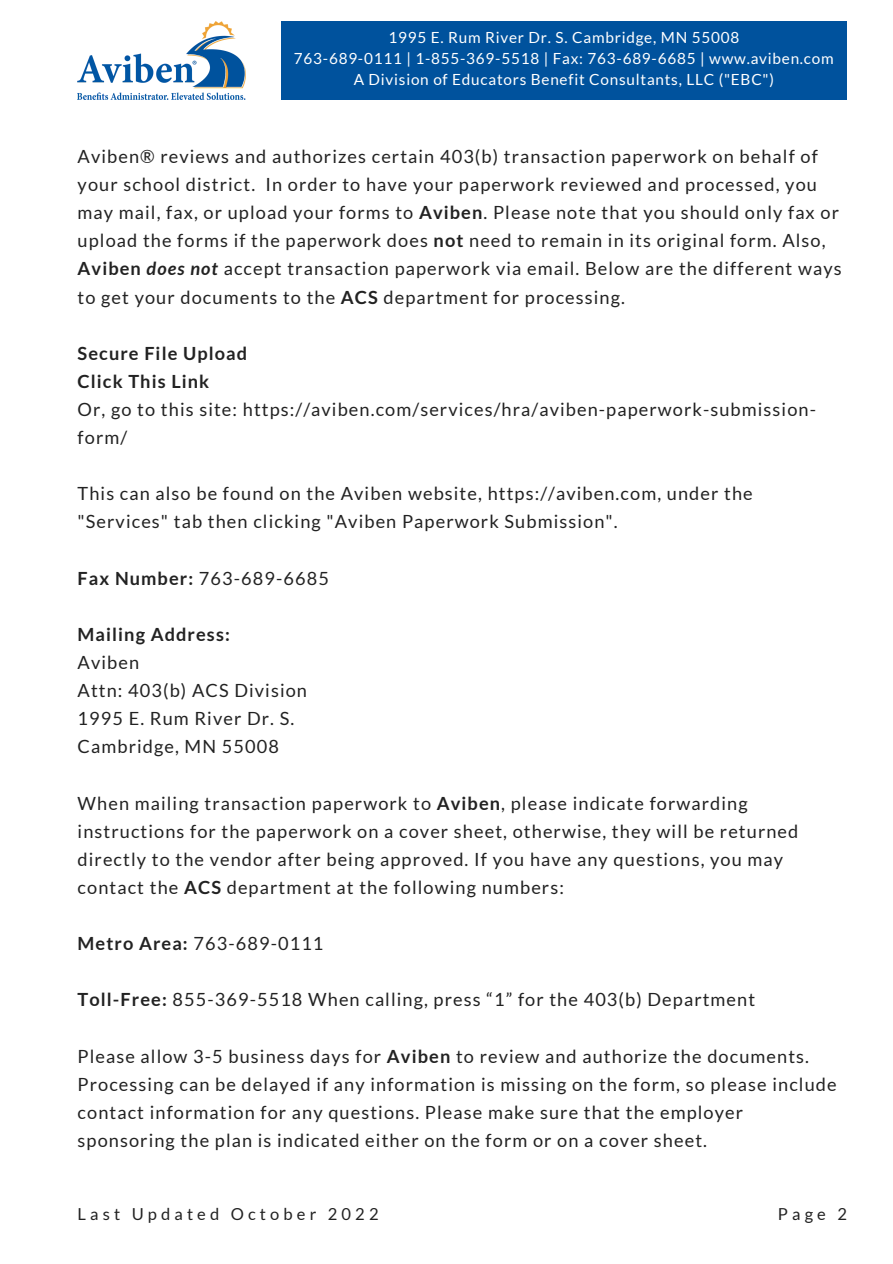
<style>
.page{position:relative;width:893px;height:1264px;background:#fff}
.page>*{position:absolute;margin:0;border:0;box-sizing:border-box;transform-origin:0 0}
.t1{font:18.15px/28px "Lato";letter-spacing:.06em;color:#222}
.t2{font:700 18.15px/28px "Lato";letter-spacing:.06em;color:#222}
.t3{font:16.5px "Lato";letter-spacing:.25em;color:#222}
.t4{font:15.3px/21.3px "Lato";letter-spacing:.05em;color:#fff;text-align:center}
.s1{font-weight:700}
.s2{font-weight:700;font-style:italic}
</style>
<div class="page">
<div style="left:281px;top:21px;width:565px;height:79px;background:#00529d"></div>
<img style="left:78px;top:21px;width:167px;height:79px">
<p class="t4" style="left:294px;top:26px;width:541px">1995 E. Rum River Dr. S. Cambridge, MN 55008<br>763-689-0111 | 1-855-369-5518 | Fax: 763-689-6685 | www.aviben.com<br>A Division of Educators Benefit Consultants, LLC ("EBC")</p>
<p class="t1" style="left:78px;top:142px;width:765px">Aviben® reviews and authorizes certain 403(b) transaction paperwork on behalf of your school district. In order to have your paperwork reviewed and processed, you may mail, fax, or upload your forms to <span class="s1">Aviben</span>. Please note that you should only fax or upload the forms if the paperwork does <span class="s1">not</span> need to remain in its original form. Also, <span class="s1">Aviben</span> <span class="s2">does not</span> accept transaction paperwork via email. Below are the different ways to get your documents to the <span class="s1">ACS</span> department for processing.</p>
<p class="t2" style="left:78px;top:339px;width:171px">Secure File Upload<br>Click This Link</p>
<p class="t1" style="left:78px;top:395px;width:739px">Or, go to this site: https://aviben.com/services/hra/aviben-paperwork-submission&shy;form/</p>
<p class="t1" style="left:78px;top:479px;width:676px">This can also be found on the Aviben website, https://aviben.com, under the "Services" tab then clicking "Aviben Paperwork Submission".</p>
<p class="t1" style="left:78px;top:563px;width:253px"><span class="s1">Fax Number:</span> 763-689-6685</p>
<p class="t2" style="left:78px;top:620px;width:154px">Mailing Address:</p>
<p class="t1" style="left:78px;top:648px;width:231px">Aviben<br>Attn: 403(b) ACS Division<br>1995 E. Rum River Dr. S.<br>Cambridge, MN 55008</p>
<p class="t1" style="left:78px;top:788px;width:722px">When mailing transaction paperwork to <span class="s1">Aviben</span>, please indicate forwarding instructions for the paperwork on a cover sheet, otherwise, they will be returned directly to the vendor after being approved. If you have any questions, you may contact the <span class="s1">ACS</span> department at the following numbers:</p>
<p class="t1" style="left:78px;top:929px;width:247px"><span class="s1">Metro Area:</span> 763-689-0111</p>
<p class="t1" style="left:78px;top:985px;width:679px"><span class="s1">Toll-Free:</span> 855-369-5518 When calling, press “1” for the 403(b) Department</p>
<p class="t1" style="left:78px;top:1041px;width:760px">Please allow 3-5 business days for <span class="s1">Aviben</span> to review and authorize the documents.<br>Processing can be delayed if any information is missing on the form, so please include contact information for any questions. Please make sure that the employer sponsoring the plan is indicated either on the form or on a cover sheet.</p>
<p class="t3" style="left:78px;top:1203px;width:302px">Last Updated October 2022</p>
<p class="t3" style="left:777px;top:1203px;width:70px">Page 2</p>
</div>
